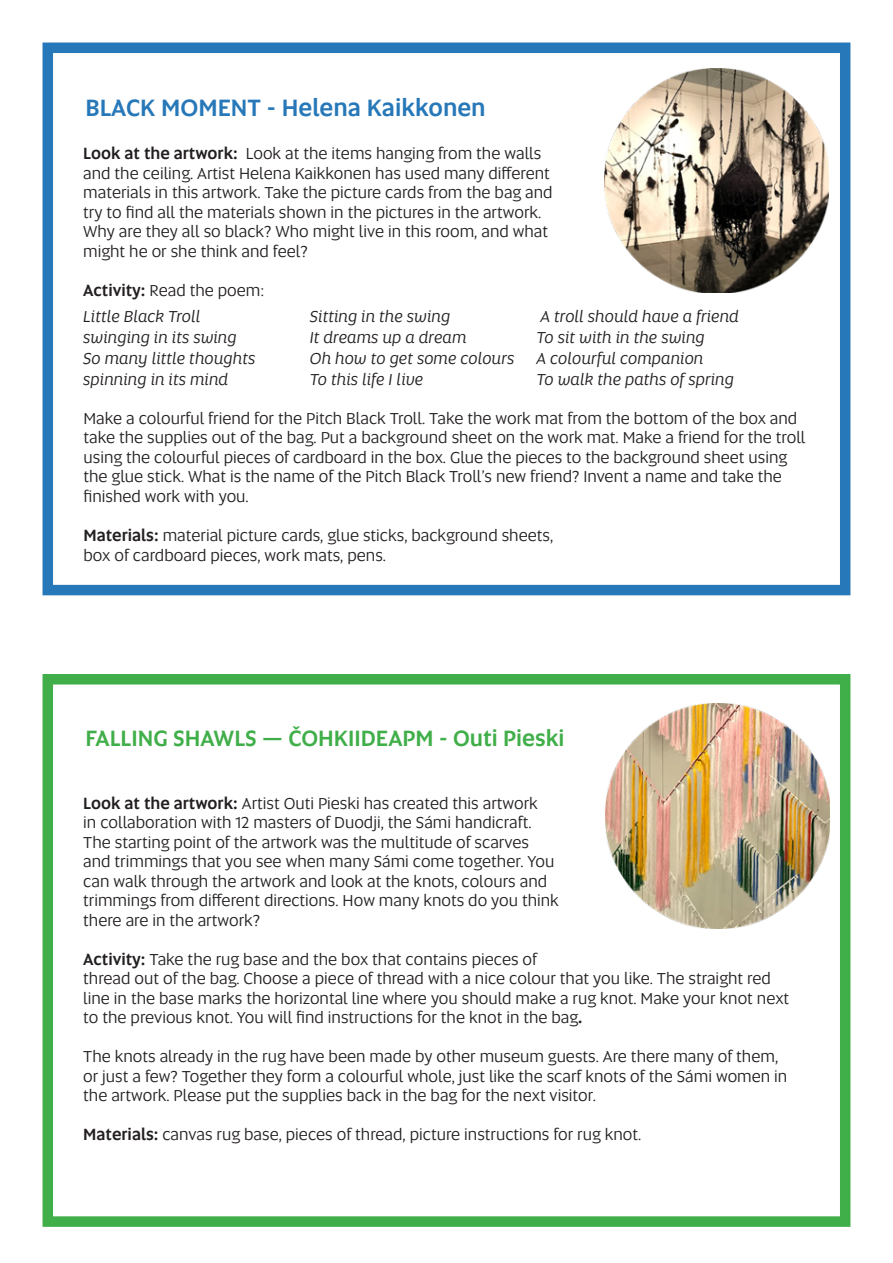
<style>
.page{position:relative;width:893px;height:1263px;background:#fff}
.page>*{position:absolute;margin:0;border:0;box-sizing:border-box;transform-origin:0 0}
.t1{font:500 24px "Altis";color:#2778b9}
.t2{font:500 22.5px "Altis";color:#40ae49}
.t3{font:16.5px/19.5px "Altis";color:#231f20}
.t4{font:italic 16.5px "Altis";color:#231f20}
.s1{font-weight:500}
</style>
<div class="page">
<div style="left:43px;top:674px;width:807px;height:553px;border:10px solid #40ae49"></div>
<img style="left:606px;top:703px;width:223px;height:225px">
<div style="left:43px;top:43px;width:807px;height:552px;border:10px solid #2778b9"></div>
<img style="left:605px;top:68px;width:223px;height:225px">
<p class="t1" style="left:85px;top:90px;width:402px">BLACK MOMENT - Helena Kaikkonen</p>
<p class="t3" style="left:83px;top:143px;width:471px"><span class="s1">Look at the artwork:</span> Look at the items hanging from the walls and the ceiling. Artist Helena Kaikkonen has used many different materials in this artwork. Take the picture cards from the bag and try to find all the materials shown in the pictures in the artwork.<br>Why are they all so black? Who might live in this room, and what might he or she think and feel?</p>
<p class="t3" style="left:83px;top:280px;width:183px"><span class="s1">Activity:</span> Read the poem:</p>
<p class="t4" style="left:83px;top:305px;width:119px">Little Black Troll</p>
<p class="t4" style="left:83px;top:326px;width:155px">swinging in its swing</p>
<p class="t4" style="left:83px;top:347px;width:174px">So many little thoughts</p>
<p class="t4" style="left:83px;top:368px;width:147px">spinning in its mind</p>
<p class="t4" style="left:540px;top:305px;width:200px">A troll should have a friend</p>
<p class="t4" style="left:537px;top:326px;width:170px">To sit with in the swing</p>
<p class="t4" style="left:537px;top:347px;width:168px">A colourful companion</p>
<p class="t4" style="left:537px;top:368px;width:199px">To walk the paths of spring</p>
<p class="t3" style="left:84px;top:408px;width:723px">Make a colourful friend for the Pitch Black Troll. Take the work mat from the bottom of the box and take the supplies out of the bag. Put a background sheet on the work mat. Make a friend for the troll using the colourful pieces of cardboard in the box. Glue the pieces to the background sheet using the glue stick. What is the name of the Pitch Black Troll’s new friend? Invent a name and take the finished work with you.</p>
<p class="t3" style="left:84px;top:525px;width:471px"><span class="s1">Materials:</span> material picture cards, glue sticks, background sheets, box of cardboard pieces, work mats, pens.</p>
<p class="t4" style="left:310px;top:305px;width:142px">Sitting in the swing</p>
<p class="t4" style="left:310px;top:326px;width:158px">It dreams up a dream</p>
<p class="t4" style="left:310px;top:347px;width:206px">Oh how to get some colours</p>
<p class="t4" style="left:310px;top:368px;width:115px">To this life I live</p>
<p class="t2" style="left:85px;top:722px;width:481px">FALLING SHAWLS — ČOHKIIDEAPM - Outi Pieski</p>
<p class="t3" style="left:83px;top:793px;width:477px"><span class="s1">Look at the artwork:</span> Artist Outi Pieski has created this artwork<br>in collaboration with 12 masters of Duodji, the Sámi handicraft.<br>The starting point of the artwork was the multitude of scarves and trimmings that you see when many Sámi come together. You can walk through the artwork and look at the knots, colours and trimmings from different directions. How many knots do you think there are in the artwork?</p>
<p class="t3" style="left:83px;top:949px;width:707px"><span class="s1">Activity:</span> Take the rug base and the box that contains pieces of<br>thread out of the bag. Choose a piece of thread with a nice colour that you like. The straight red line in the base marks the horizontal line where you should make a rug knot. Make your knot next to the previous knot. You will find instructions for the knot in the bag<span class="s1">.</span></p>
<p class="t3" style="left:83px;top:1046px;width:706px">The knots already in the rug have been made by other museum guests. Are there many of them, or just a few? Together they form a colourful whole, just like the scarf knots of the Sámi women in the artwork. Please put the supplies back in the bag for the next visitor.</p>
<p class="t3" style="left:83px;top:1124px;width:559px"><span class="s1">Materials:</span> canvas rug base, pieces of thread, picture instructions for rug knot.</p>
</div>
